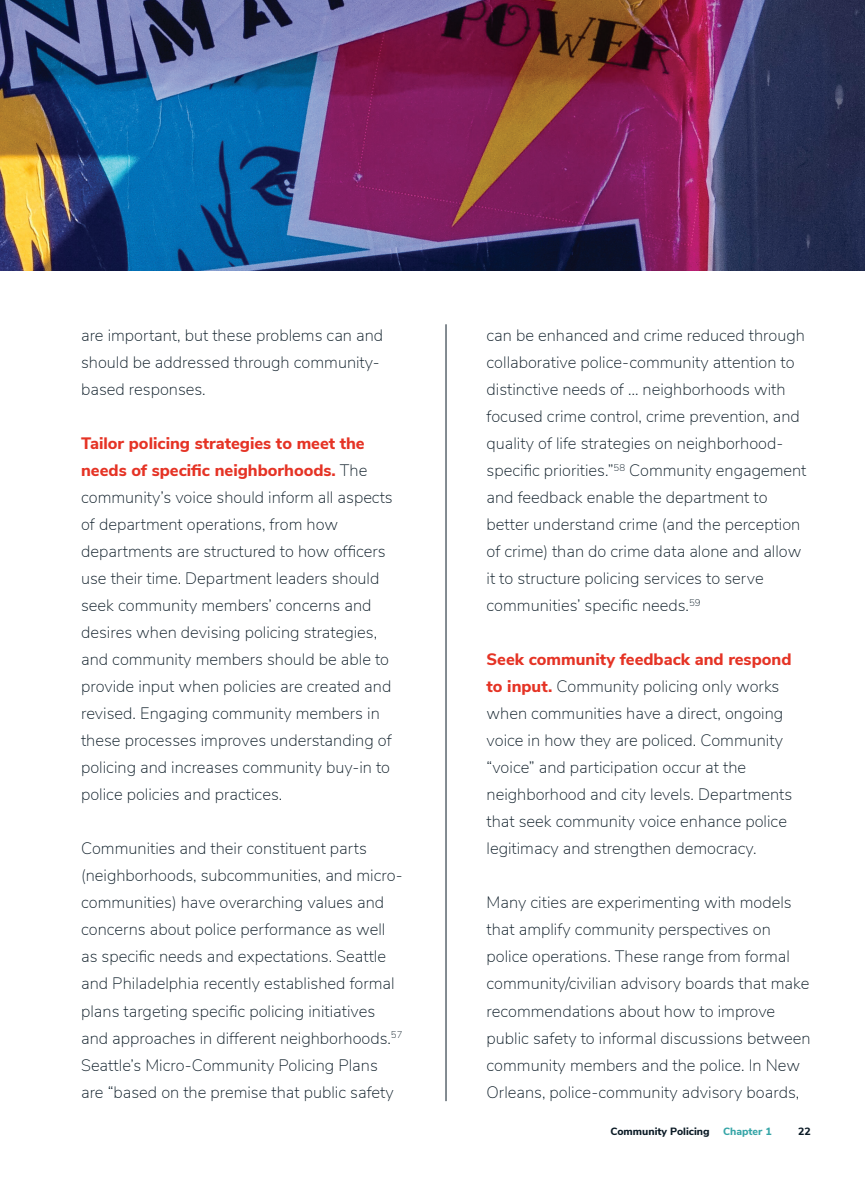
<style>
.page{position:relative;width:865px;height:1189px;background:#fff}
.page>*{position:absolute;margin:0;border:0;box-sizing:border-box;transform-origin:0 0}
.Body_Copy{font:200 16.5px/27px "Nunito Sans";color:#0a1a25}
.t1{font:800 10.5px "Nunito Sans";color:#0a1a25}
.t2{font:800 10.5px "Nunito Sans";color:#35a5a7}
.s1{font-weight:800;color:#e53325}
</style>
<div class="page">
<img style="left:0;top:0;width:864px;height:270px">
<hr style="left:445px;top:324px;width:1px;height:776px;background:#0a1a25">
<p class="Body_Copy" style="left:81px;top:321px;width:303px">are important, but these problems can and should be addressed through community&shy;based responses.</p>
<p class="Body_Copy" style="left:81px;top:429px;width:313px"><span class="s1">Tailor policing strategies to meet the needs of specific neighborhoods.</span> The community’s voice should inform all aspects of department operations, from how departments are structured to how officers use their time. Department leaders should seek community members’ concerns and desires when devising policing strategies, and community members should be able to provide input when policies are created and revised. Engaging community members in these processes improves understanding of policing and increases community buy-in to police policies and practices.</p>
<p class="Body_Copy" style="left:81px;top:834px;width:323px">Communities and their constituent parts (neighborhoods, subcommunities, and micro&shy;communities) have overarching values and concerns about police performance as well as specific needs and expectations. Seattle and Philadelphia recently established formal plans targeting specific policing initiatives and approaches in different neighborhoods.<sup>57<br></sup>Seattle’s Micro-Community Policing Plans are “based on the premise that public safety</p>
<p class="Body_Copy" style="left:486px;top:321px;width:321px">can be enhanced and crime reduced through collaborative police-community attention to distinctive needs of … neighborhoods with focused crime control, crime prevention, and quality of life strategies on neighborhood&shy;specific priorities.”<sup>58</sup> Community engagement and feedback enable the department to better understand crime (and the perception of crime) than do crime data alone and allow it to structure policing services to serve communities’ specific needs.<sup>59</sup></p>
<p class="Body_Copy" style="left:486px;top:645px;width:307px"><span class="s1">Seek community feedback and respond to input.</span> Community policing only works when communities have a direct, ongoing voice in how they are policed. Community “voice” and participation occur at the neighborhood and city levels. Departments that seek community voice enhance police legitimacy and strengthen democracy.</p>
<p class="Body_Copy" style="left:486px;top:888px;width:325px">Many cities are experimenting with models that amplify community perspectives on police operations. These range from formal community/civilian advisory boards that make recommendations about how to improve public safety to informal discussions between community members and the police. In New Orleans, police-community advisory boards,</p>
<p class="t1" style="left:610px;top:1123px;width:101px">Community Policing</p>
<p class="t2" style="left:722px;top:1123px;width:50px">Chapter 1</p>
<p class="t1" style="left:797px;top:1123px;width:14px">22</p>
</div>
